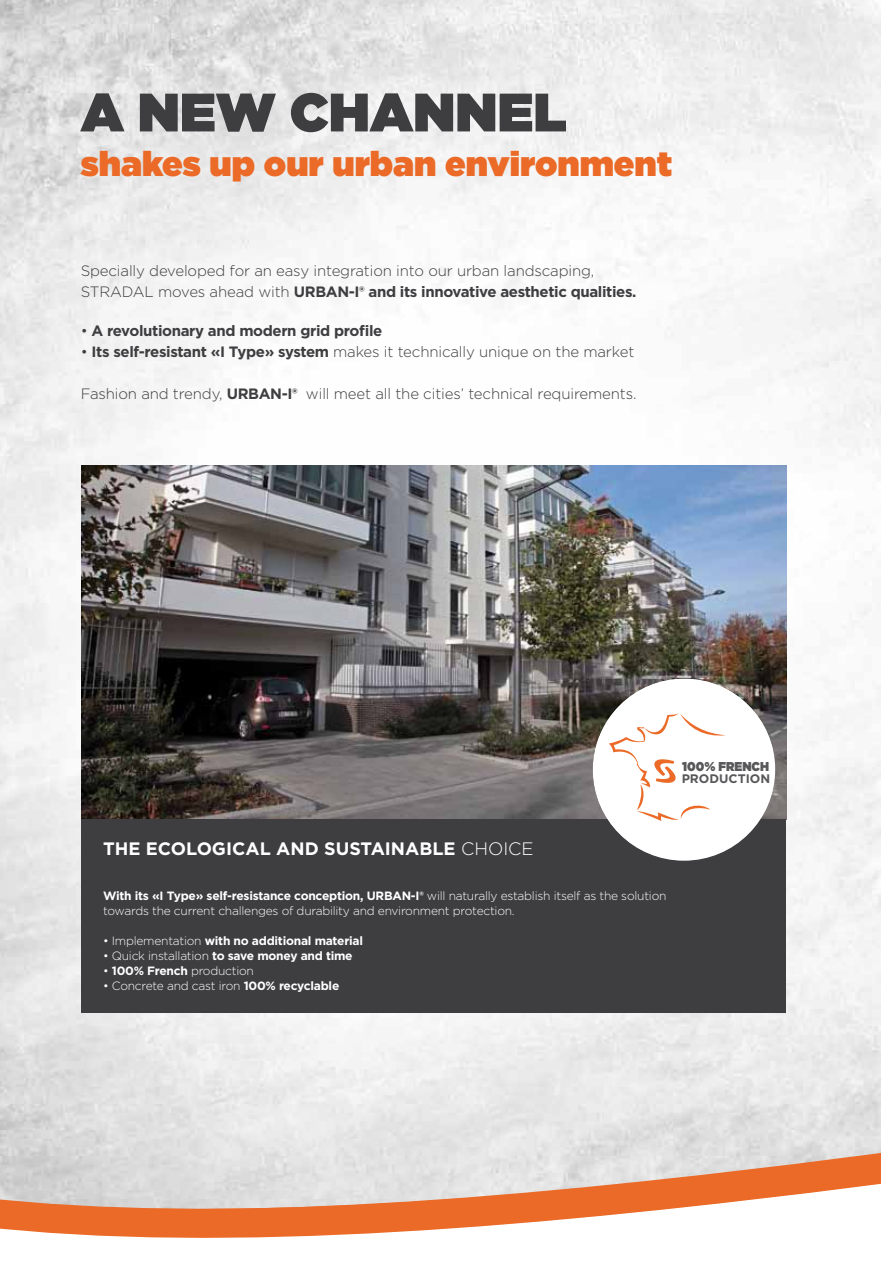
<style>
.page{position:relative;width:881px;height:1263px;background:#fff}
.page>*{position:absolute;margin:0;border:0;box-sizing:border-box;transform-origin:0 0}
.t1{font:900 54px "Gotham";color:#3e3d40}
.t2{font:900 34.5px "Gotham";color:#eb6a27}
.t3{font:700 18px "Gotham";color:#fff}
.t4{font:300 15px/21px "Gotham";letter-spacing:-.01em;color:#3e3d40}
.t5{font:700 15px "Gotham";letter-spacing:-.025em;color:#3e3d40}
.t6{font:900 12.75px "Gotham";color:#58585a;scale:.92 1}
.t7{font:700 12.45px "Gotham";color:#58585a}
.t8{font:300 12px/15px "Gotham";letter-spacing:-.02em;color:#fff}
.t9{font:700 12px "Gotham";letter-spacing:-.02em;color:#fff}
.s1{font-weight:700}
.s2{font-weight:300}
</style>
<div class="page">
<img style="left:0;top:0;width:880px;height:1008px">
<img style="left:82px;top:465px;width:703px;height:355px">
<svg style="left:0;top:1008px;width:880px;height:30px;fill:#efefef"></svg>
<svg style="left:0;top:1038px;width:880px;height:200px;background:#e6d3c9"></svg>
<div style="left:82px;top:820px;width:703px;height:193px;background:#3e3d40"></div>
<div style="left:592px;top:678px;width:183px;height:183px;background:#fff;border-radius:50%"></div>
<svg style="left:608px;top:713px;width:117px;height:108px"></svg>
<h1 class="t1" style="left:81px;top:74px;width:487px">A NEW CHANNEL</h1>
<h2 class="t2" style="left:81px;top:139px;width:593px">shakes up our urban environment</h2>
<p class="t4" style="left:81px;top:260px;width:557px">Specially developed for an easy integration into our urban landscaping,<br>STRADAL moves ahead with <span class="s1">URBAN-I® and its innovative aesthetic qualities.</span></p>
<p class="t5" style="left:81px;top:321px;width:303px"><span class="s2">•</span> A revolutionary and modern grid profile</p>
<p class="t4" style="left:81px;top:341px;width:555px">• <span class="s1">Its self-resistant «I Type» system</span> makes it technically unique on the market</p>
<p class="t4" style="left:81px;top:383px;width:557px">Fashion and trendy, <span class="s1">URBAN-I®</span> will meet all the cities’ technical requirements.</p>
<p class="t6" style="left:682px;top:757px;width:96px">100% FRENCH</p>
<p class="t7" style="left:681px;top:770px;width:90px">PRODUCTION</p>
<p class="t3" style="left:103px;top:837px;width:432px">THE ECOLOGICAL AND SUSTAINABLE <span class="s2">CHOICE</span></p>
<p class="t8" style="left:103px;top:888px;width:564px"><span class="s1">With its «I Type» self-resistance conception, URBAN-I®</span> will naturally establish itself as the solution towards the current challenges of durability and environment protection.</p>
<p class="t9" style="left:103px;top:933px;width:261px"><span class="s2">• Implementation</span> with no additional material</p>
<p class="t8" style="left:103px;top:948px;width:251px">• Quick installation <span class="s1">to save money and time</span></p>
<p class="t8" style="left:103px;top:963px;width:152px">• <span class="s1">100% French</span> production</p>
<p class="t8" style="left:103px;top:978px;width:238px">• Concrete and cast iron <span class="s1">100% recyclable</span></p>
</div>
